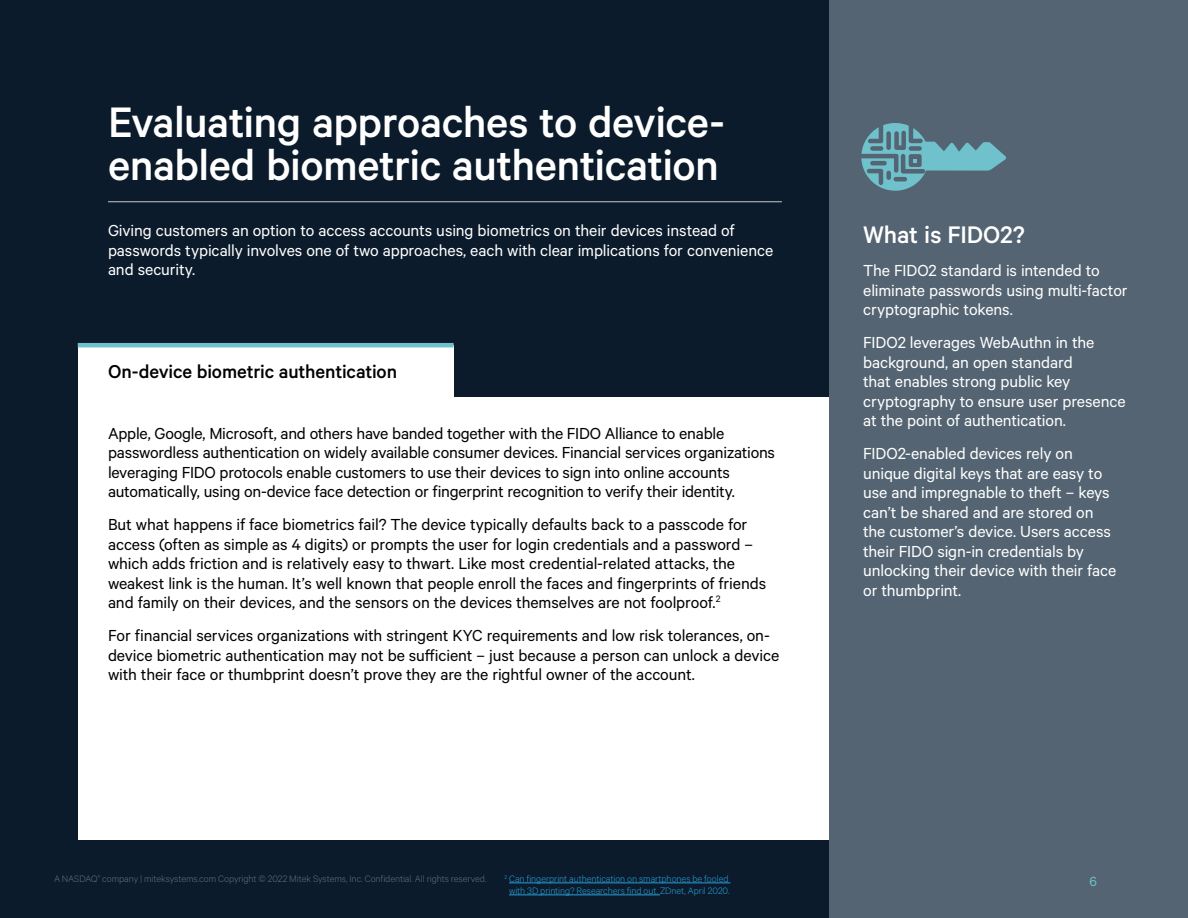
<style>
.page{position:relative;width:1188px;height:918px;background:#0b1b2b}
.page>*{position:absolute;margin:0;border:0;box-sizing:border-box;transform-origin:0 0}
._1_HEADER{font:500 48px/43.5px "Calibre";letter-spacing:-.01em;color:#fff}
._2_TACTIC_Subhead{font:500 27px "Calibre";letter-spacing:-.005em;color:#fff}
._2_TACTIC_Subhead-2{font:500 21px "Calibre";letter-spacing:-.005em;color:#000}
.Copy_SPAN{font:18px/19.5px "Calibre";letter-spacing:-.01em;color:#000}
.Copy_SPAN-2{font:18px/19.5px "Calibre";letter-spacing:-.005em;color:#fff}
.Copy{font:15px "Calibre";color:#6fc1cc}
.t1{font:300 10.5px/12px "Calibre";letter-spacing:-.005em;color:#289fd9;text-align:center}
.t2{font:300 10.5px "Calibre";letter-spacing:-.005em;color:#626d7c}
</style>
<div class="page">
<div style="left:78px;top:398px;width:751px;height:442px;background:#fff"></div>
<div style="left:829px;top:0;width:359px;height:918px;background:#546472"></div>
<hr style="left:108px;top:201px;width:674px;height:1px;background:#c8c8c8">
<svg style="left:861px;top:123px;width:145px;height:68px"></svg>
<div style="left:78px;top:345px;width:376px;height:53px;background:#fff"></div>
<hr style="left:78px;top:343px;width:376px;height:4px;background:#6fc1cc">
<hr style="left:509px;top:883px;width:222px;height:1px;background:#289fd9">
<hr style="left:509px;top:895px;width:151px;height:1px;background:#289fd9">
<p class="_1_HEADER" style="left:108px;top:99px;width:618px">Evaluating approaches to device&shy;enabled biometric authentication</p>
<p class="Copy_SPAN-2" style="left:108px;top:220px;width:667px">Giving customers an option to access accounts using biometrics on their devices instead of passwords typically involves one of two approaches, each with clear implications for convenience and security.</p>
<p class="_2_TACTIC_Subhead-2" style="left:108px;top:359px;width:291px">On-device biometric authentication</p>
<p class="Copy_SPAN" style="left:108px;top:423px;width:669px">Apple, Google, Microsoft, and others have banded together with the FIDO Alliance to enable passwordless authentication on widely available consumer devices. Financial services organizations leveraging FIDO protocols enable customers to use their devices to sign into online accounts automatically, using on-device face detection or fingerprint recognition to verify their identity.</p>
<p class="Copy_SPAN" style="left:108px;top:514px;width:660px">But what happens if face biometrics fail? The device typically defaults back to a passcode for access (often as simple as 4 digits) or prompts the user for login credentials and a password – which adds friction and is relatively easy to thwart. Like most credential-related attacks, the weakest link is the human. It’s well known that people enroll the faces and fingerprints of friends and family on their devices, and the sensors on the devices themselves are not foolproof.<sup>2</sup></p>
<p class="Copy_SPAN" style="left:108px;top:625px;width:673px">For financial services organizations with stringent KYC requirements and low risk tolerances, on&shy;device biometric authentication may not be sufficient – just because a person can unlock a device with their face or thumbprint doesn’t prove they are the rightful owner of the account.</p>
<p class="_2_TACTIC_Subhead" style="left:863px;top:219px;width:163px">What is FIDO2?</p>
<p class="Copy_SPAN-2" style="left:863px;top:260px;width:266px">The FIDO2 standard is intended to eliminate passwords using multi-factor cryptographic tokens.</p>
<p class="Copy_SPAN-2" style="left:863px;top:332px;width:264px">FIDO2 leverages WebAuthn in the background, an open standard<br>that enables strong public key cryptography to ensure user presence at the point of authentication.</p>
<p class="Copy_SPAN-2" style="left:863px;top:443px;width:255px">FIDO2-enabled devices rely on unique digital keys that are easy to use and impregnable to theft – keys can’t be shared and are stored on the customer’s device. Users access their FIDO sign-in credentials by unlocking their device with their face or thumbprint.</p>
<p class="t2" style="left:54px;top:873px;width:434px">A NASDAQ<sup>®</sup> company | miteksystems.com Copyright © 2022 Mitek Systems, Inc. Confidential. All rights reserved.</p>
<p class="t1" style="left:504px;top:872px;width:227px"><sup>2</sup> Can fingerprint authentication on smartphones be fooled with 3D printing? Researchers find out. ZDnet, April 2020.</p>
<p class="Copy" style="left:1089px;top:872px;width:9px">6</p>
</div>
